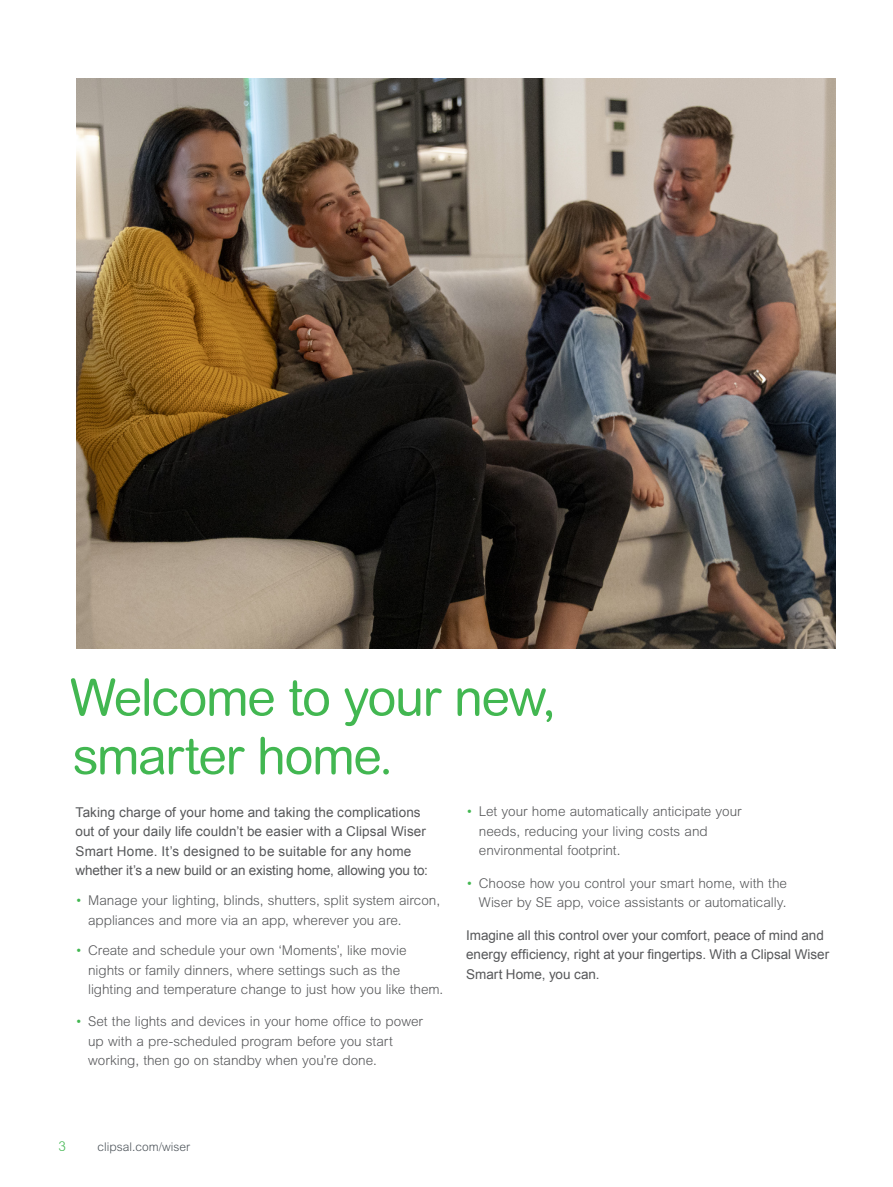
<style>
.page{position:relative;width:893px;height:1187px;background:#fff}
.page>*{position:absolute;margin:0;border:0;box-sizing:border-box;transform-origin:0 0}
.t1{font:51px/58.5px "Arial Rounded MT";letter-spacing:-.03em;color:#42b751}
.t2{font:300 13.5px/19.5px "M Arial";letter-spacing:-.005em;color:#57585a}
.t3{font:13.5px/19.5px "Arial";color:#57585a}
.t4{font:300 13.5px "Arial Rounded MT";color:#42b751}
.t5{font:300 12px "M Arial";color:#4d545a}
.s1{color:#42b751}
</style>
<div class="page">
<img style="left:76px;top:78px;width:759px;height:570px">
<h1 class="t1" style="left:70px;top:668px;width:487px">Welcome to your new, smarter home.</h1>
<p class="t3" style="left:75px;top:802px;width:354px">Taking charge of your home and taking the complications out of your daily life couldn’t be easier with a Clipsal Wiser Smart Home. It’s designed to be suitable for any home whether it’s a new build or an existing home, allowing you to:</p>
<p class="t2" style="left:88px;top:890px;width:353px;text-indent:-13px"><span class="s1">•</span> Manage your lighting, blinds, shutters, split system aircon, appliances and more via an app, wherever you are.</p>
<p class="t2" style="left:88px;top:940px;width:357px;text-indent:-13px"><span class="s1">•</span> Create and schedule your own ‘Moments’, like movie nights or family dinners, where settings such as the lighting and temperature change to just how you like them.</p>
<p class="t2" style="left:88px;top:1011px;width:336px;text-indent:-13px"><span class="s1">•</span> Set the lights and devices in your home office to power up with a pre-scheduled program before you start working, then go on standby when you’re done.</p>
<p class="t2" style="left:479px;top:801px;width:264px;text-indent:-13px"><span class="s1">•</span> Let your home automatically anticipate your needs, reducing your living costs and environmental footprint.</p>
<p class="t2" style="left:466px;top:873px;width:322px;text-align:right"><span class="s1">•</span> Choose how you control your smart home, with the<br>Wiser by SE app, voice assistants or automatically.</p>
<p class="t3" style="left:466px;top:925px;width:365px">Imagine all this control over your comfort, peace of mind and energy efficiency, right at your fingertips. With a Clipsal Wiser<br>Smart Home, you can.</p>
<p class="t4" style="left:58px;top:1138px;width:9px">3</p>
<p class="t5" style="left:98px;top:1139px;width:94px">clipsal.com/wiser</p>
</div>
